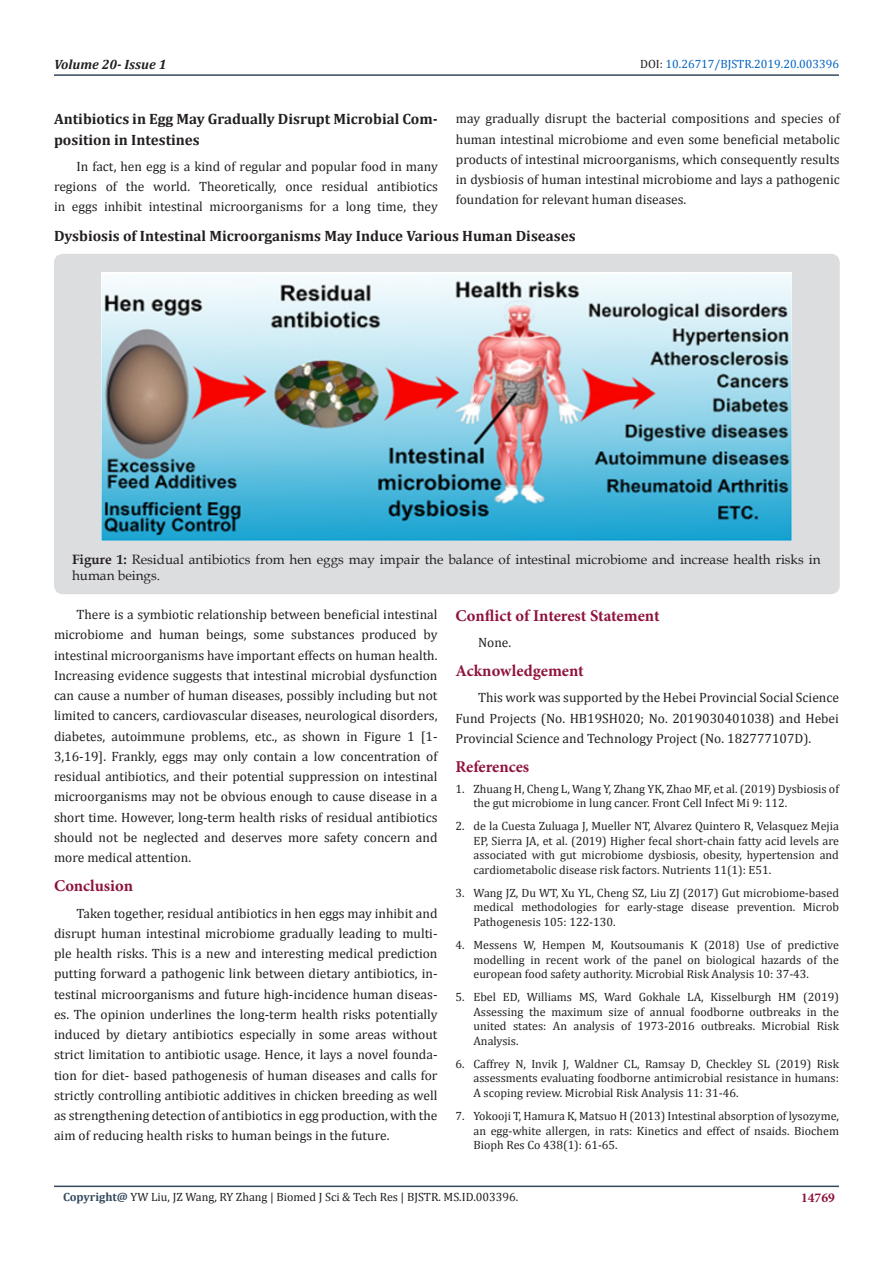
<style>
.page{position:relative;width:893px;height:1263px;background:#fff}
.page>*{position:absolute;margin:0;border:0;box-sizing:border-box;transform-origin:0 0}
.t1{font:700 16.5px "Minion Pro";letter-spacing:-.005em;color:#8f133a}
.t2{font:700 15px/20.2px "Cambria";color:#231f20}
.t3{font:13.5px/20.2px "Cambria";color:#231f20;text-align:justify}
.t4{font:13.5px/16.2px "Book Antiqua";color:#231f20}
.t5{font:italic 700 13.5px "Cambria";color:#231f20}
.t6{font:700 13.5px "Minion Pro";color:#8f133a}
.t7{font:12px/14.4px "Cambria";color:#231f20;text-align:justify}
.t8{font:12px "Cambria";color:#0563c1}
.s1{color:#231f20}
.s2{font-weight:700}
.s3{font-weight:700;color:#34495e}
</style>
<div class="page">
<hr style="left:54px;top:1185px;width:785px;height:2px;background:#34495e">
<hr style="left:54px;top:74px;width:785px;height:2px;background:#34495e">
<div style="left:54px;top:254px;width:786px;height:340px;background:#dcdddf;border-radius:9px"></div>
<img style="left:101px;top:272px;width:691px;height:268px">
<p class="t5" style="left:54px;top:55px;width:114px">Volume 20- Issue 1</p>
<p class="t8" style="left:640px;top:57px;width:200px"><span class="s1">DOI:</span> 10.26717/BJSTR.2019.20.003396</p>
<p class="t3" style="left:456px;top:108px;width:385px">may gradually disrupt the bacterial compositions and species of human intestinal microbiome and even some beneficial metabolic products of intestinal microorganisms, which consequently results in dysbiosis of human intestinal microbiome and lays a pathogenic foundation for relevant human diseases.</p>
<p class="t2" style="left:54px;top:226px;width:523px">Dysbiosis of Intestinal Microorganisms May Induce Various Human Diseases</p>
<p class="t2" style="left:54px;top:109px;width:385px">Antibiotics in Egg May Gradually Disrupt Microbial Com&shy;position in Intestines</p>
<p class="t3" style="left:54px;top:156px;width:385px;text-indent:22px">In fact, hen egg is a kind of regular and popular food in many regions of the world. Theoretically, once residual antibiotics in eggs inhibit intestinal microorganisms for a long time, they</p>
<p class="t4" style="left:72px;top:551px;width:750px"><span class="s2">Figure 1:</span> Residual antibiotics from hen eggs may impair the balance of intestinal microbiome and increase health risks in human beings.</p>
<p class="t3" style="left:54px;top:604px;width:385px;text-indent:22px">There is a symbiotic relationship between beneficial intestinal microbiome and human beings, some substances produced by intestinal microorganisms have important effects on human health.<br>Increasing evidence suggests that intestinal microbial dysfunction can cause a number of human diseases, possibly including but not limited to cancers, cardiovascular diseases, neurological disorders, diabetes, autoimmune problems, etc., as shown in Figure 1 [1- 3,16-19]. Frankly, eggs may only contain a low concentration of residual antibiotics, and their potential suppression on intestinal microorganisms may not be obvious enough to cause disease in a short time. However, long-term health risks of residual antibiotics should not be neglected and deserves more safety concern and more medical attention.</p>
<p class="t1" style="left:54px;top:874px;width:81px">Conclusion</p>
<p class="t3" style="left:54px;top:903px;width:385px;text-indent:22px">Taken together, residual antibiotics in hen eggs may inhibit and disrupt human intestinal microbiome gradually leading to multi&shy;ple health risks. This is a new and interesting medical prediction putting forward a pathogenic link between dietary antibiotics, in&shy;testinal microorganisms and future high-incidence human diseas&shy;es. The opinion underlines the long-term health risks potentially induced by dietary antibiotics especially in some areas without strict limitation to antibiotic usage. Hence, it lays a novel founda&shy;tion for diet- based pathogenesis of human diseases and calls for strictly controlling antibiotic additives in chicken breeding as well as strengthening detection of antibiotics in egg production, with the aim of reducing health risks to human beings in the future.</p>
<p class="t1" style="left:455px;top:604px;width:206px">Conflict of Interest Statement</p>
<p class="t3" style="left:478px;top:632px;width:35px">None.</p>
<p class="t1" style="left:455px;top:659px;width:130px">Acknowledgement</p>
<p class="t3" style="left:455px;top:688px;width:385px;text-indent:22px">This work was supported by the Hebei Provincial Social Science Fund Projects (No. HB19SH020; No. 2019030401038) and Hebei Provincial Science and Technology Project (No. 182777107D).</p>
<p class="t1" style="left:455px;top:755px;width:75px">References</p>
<p class="t7" style="left:473px;top:781px;width:367px;text-indent:-18px">1. Zhuang H, Cheng L, Wang Y, Zhang YK, Zhao MF, et al. (2019) Dysbiosis of the gut microbiome in lung cancer. Front Cell Infect Mi 9: 112.</p>
<p class="t7" style="left:473px;top:819px;width:367px;text-indent:-18px">2. de la Cuesta Zuluaga J, Mueller NT, Alvarez Quintero R, Velasquez Mejia EP, Sierra JA, et al. (2019) Higher fecal short-chain fatty acid levels are associated with gut microbiome dysbiosis, obesity, hypertension and cardiometabolic disease risk factors. Nutrients 11(1): E51.</p>
<p class="t7" style="left:473px;top:886px;width:367px;text-indent:-18px">3. Wang JZ, Du WT, Xu YL, Cheng SZ, Liu ZJ (2017) Gut microbiome-based medical methodologies for early-stage disease prevention. Microb Pathogenesis 105: 122-130.</p>
<p class="t7" style="left:473px;top:938px;width:367px;text-indent:-18px">4. Messens W, Hempen M, Koutsoumanis K (2018) Use of predictive modelling in recent work of the panel on biological hazards of the european food safety authority. Microbial Risk Analysis 10: 37-43.</p>
<p class="t7" style="left:473px;top:990px;width:367px;text-indent:-18px">5. Ebel ED, Williams MS, Ward Gokhale LA, Kisselburgh HM (2019)<br>Assessing the maximum size of annual foodborne outbreaks in the united states: An analysis of 1973-2016 outbreaks. Microbial Risk Analysis.</p>
<p class="t7" style="left:473px;top:1057px;width:367px;text-indent:-18px">6. Caffrey N, Invik J, Waldner CL, Ramsay D, Checkley SL (2019) Risk assessments evaluating foodborne antimicrobial resistance in humans:<br>A scoping review. Microbial Risk Analysis 11: 31-46.</p>
<p class="t7" style="left:473px;top:1109px;width:367px;text-indent:-18px">7. Yokooji T, Hamura K, Matsuo H (2013) Intestinal absorption of lysozyme, an egg-white allergen, in rats: Kinetics and effect of nsaids. Biochem Bioph Res Co 438(1): 61-65.</p>
<p class="t7" style="left:63px;top:1190px;width:457px"><span class="s3">Copyright@</span> YW Liu, JZ Wang, RY Zhang | Biomed J Sci &amp; Tech Res | BJSTR. MS.ID.003396.</p>
<p class="t6" style="left:801px;top:1188px;width:35px">14769</p>
</div>
